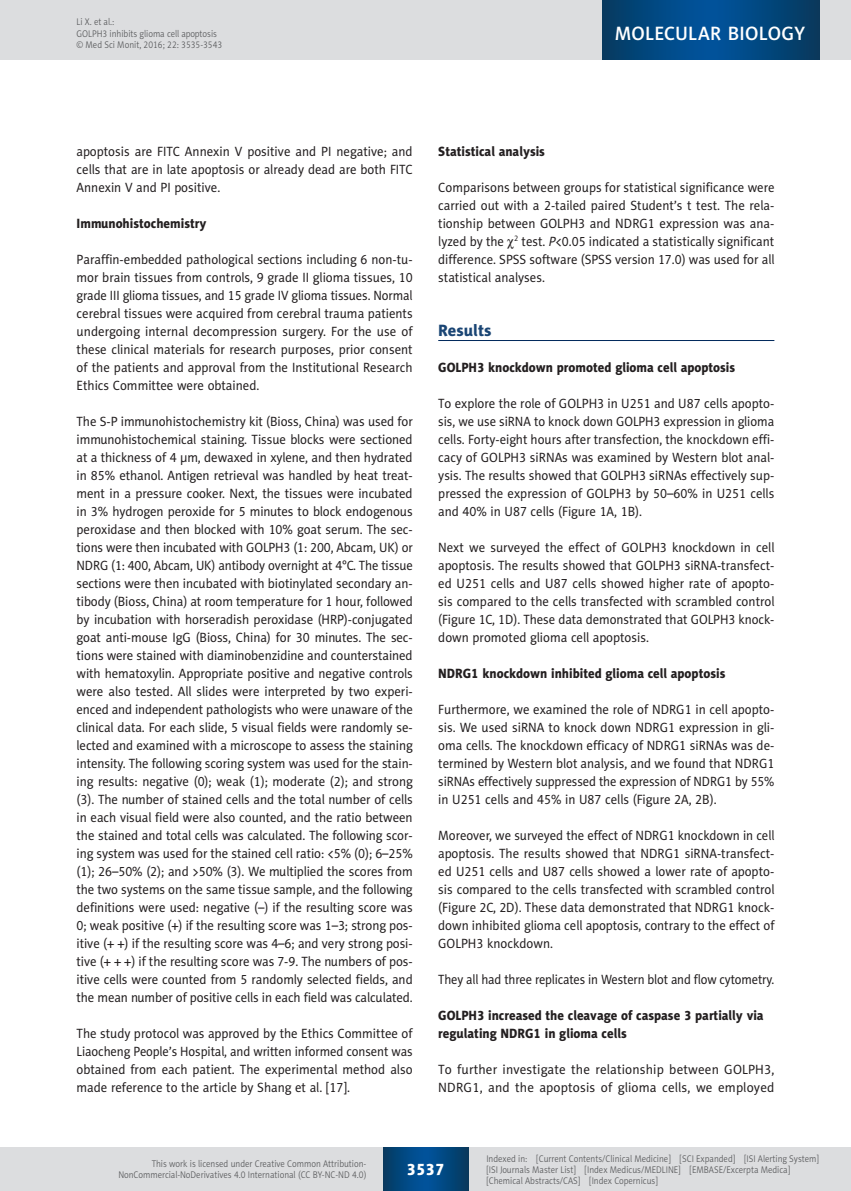
<style>
.page{position:relative;width:851px;height:1191px;background:#fff}
.page>*{position:absolute;margin:0;border:0;box-sizing:border-box;transform-origin:0 0}
.t1{font:19.5px "Naomi Sans EFN Medium";letter-spacing:.015em;color:#fff}
.MSM_Headline_1{font:16.5px "Naomi Sans EFN Heavy";color:#1a4574}
.t2{font:16.5px "Naomi Sans EFN Heavy";color:#fff}
.MSM_Body{font:13.5px/18px "Naomi Sans EFN";color:#231f20;text-align:justify;scale:.95 1}
.MSM_Body-2{font:13.5px/18px "Naomi Sans EFN";color:#231f20;text-align:justify;scale:.94 1}
.MSM_Headline_2{font:13.5px/18px "Naomi Sans EFN Heavy";color:#231f20;scale:.95 1}
.MSM_Body-3{font:13.5px/18px "Naomi Sans EFN";color:#231f20}
.MSM_Body-4{font:13.5px "Naomi Sans EFN";color:#231f20;scale:.93 1}
.MSM_pagina_zywa{font:9.75px/11.2px "Naomi Sans EFN Light";color:#57585a;scale:.9 1}
.MSM_pagina_sygnatura{font:9.75px "Naomi Sans EFN Light";color:#57585a;scale:.9 1}
.s1{font-family:"Standard Sym L"}
.s2{font-style:italic}
</style>
<div class="page">
<hr style="left:438px;top:340px;width:336px;height:1px;background:#00295c">
<div style="left:0;top:1148px;width:850px;height:43px;background:#dcdddf"></div>
<svg style="left:383px;top:1147px;width:85px;height:43px;background:#02477e"></svg>
<div style="left:0;top:0;width:850px;height:60px;background:#dcdddf"></div>
<svg style="left:602px;top:0;width:217px;height:60px;background:#02477e"></svg>
<p class="MSM_pagina_zywa" style="left:77px;top:16px;width:158px">Li X. et al.:<br>GOLPH3 inhibits glioma cell apoptosis</p>
<p class="MSM_pagina_sygnatura" style="left:77px;top:39px;width:163px">© Med Sci Monit, 2016; 22: 3535-3543</p>
<h1 class="t1" style="left:614px;top:22px;width:192px">MOLECULAR BIOLOGY</h1>
<p class="MSM_Body" style="left:77px;top:142px;width:355px">apoptosis are FITC Annexin V positive and PI negative; and cells that are in late apoptosis or already dead are both FITC Annexin V and PI positive.</p>
<p class="MSM_Headline_2" style="left:77px;top:214px;width:138px">Immunohistochemistry</p>
<p class="MSM_Body" style="left:77px;top:250px;width:355px">Paraffin-embedded pathological sections including 6 non-tu&shy;mor brain tissues from controls, 9 grade II glioma tissues, 10 grade III glioma tissues, and 15 grade IV glioma tissues. Normal cerebral tissues were acquired from cerebral trauma patients undergoing internal decompression surgery. For the use of these clinical materials for research purposes, prior consent of the patients and approval from the Institutional Research Ethics Committee were obtained.</p>
<p class="MSM_Body" style="left:77px;top:412px;width:355px">The S-P immunohistochemistry kit (Bioss, China) was used for immunohistochemical staining. Tissue blocks were sectioned at a thickness of 4 μm, dewaxed in xylene, and then hydrated in 85% ethanol. Antigen retrieval was handled by heat treat&shy;ment in a pressure cooker. Next, the tissues were incubated in 3% hydrogen peroxide for 5 minutes to block endogenous peroxidase and then blocked with 10% goat serum. The sec&shy;tions were then incubated with GOLPH3 (1: 200, Abcam, UK) or NDRG (1: 400, Abcam, UK) antibody overnight at 4°C. The tissue sections were then incubated with biotinylated secondary an&shy;tibody (Bioss, China) at room temperature for 1 hour, followed by incubation with horseradish peroxidase (HRP)-conjugated goat anti-mouse IgG (Bioss, China) for 30 minutes. The sec&shy;tions were stained with diaminobenzidine and counterstained with hematoxylin. Appropriate positive and negative controls were also tested. All slides were interpreted by two experi&shy;enced and independent pathologists who were unaware of the clinical data. For each slide, 5 visual fields were randomly se&shy;lected and examined with a microscope to assess the staining intensity. The following scoring system was used for the stain&shy;ing results: negative (0); weak (1); moderate (2); and strong (3). The number of stained cells and the total number of cells in each visual field were also counted, and the ratio between the stained and total cells was calculated. The following scor&shy;ing system was used for the stained cell ratio: &lt;5% (0); 6–25% (1); 26–50% (2); and &gt;50% (3). We multiplied the scores from the two systems on the same tissue sample, and the following definitions were used: negative (–) if the resulting score was 0; weak positive (+) if the resulting score was 1–3; strong pos&shy;itive (+ +) if the resulting score was 4–6; and very strong posi&shy;tive (+ + +) if the resulting score was 7-9. The numbers of pos&shy;itive cells were counted from 5 randomly selected fields, and the mean number of positive cells in each field was calculated.</p>
<p class="MSM_Body" style="left:77px;top:1024px;width:355px">The study protocol was approved by the Ethics Committee of Liaocheng People’s Hospital, and written informed consent was obtained from each patient. The experimental method also made reference to the article by Shang et al. [17].</p>
<p class="MSM_Headline_2" style="left:438px;top:142px;width:114px">Statistical analysis</p>
<p class="MSM_Body" style="left:438px;top:178px;width:355px">Comparisons between groups for statistical significance were carried out with a 2-tailed paired Student’s t test. The rela&shy;tionship between GOLPH3 and NDRG1 expression was ana&shy;lyzed by the <span class="s1">c</span><sup>2</sup> test. <span class="s2">P</span>&lt;0.05 indicated a statistically significant difference. SPSS software (SPSS version 17.0) was used for all statistical analyses.</p>
<p class="MSM_Headline_1" style="left:438px;top:320px;width:55px">Results</p>
<p class="MSM_Headline_2" style="left:438px;top:358px;width:314px">GOLPH3 knockdown promoted glioma cell apoptosis</p>
<p class="MSM_Body" style="left:438px;top:394px;width:355px">To explore the role of GOLPH3 in U251 and U87 cells apopto&shy;sis, we use siRNA to knock down GOLPH3 expression in glioma cells. Forty-eight hours after transfection, the knockdown effi&shy;cacy of GOLPH3 siRNAs was examined by Western blot anal&shy;ysis. The results showed that GOLPH3 siRNAs effectively sup&shy;pressed the expression of GOLPH3 by 50–60% in U251 cells and 40% in U87 cells (Figure 1A, 1B).</p>
<p class="MSM_Body" style="left:438px;top:538px;width:355px">Next we surveyed the effect of GOLPH3 knockdown in cell apoptosis. The results showed that GOLPH3 siRNA-transfect&shy;ed U251 cells and U87 cells showed higher rate of apopto&shy;sis compared to the cells transfected with scrambled control (Figure 1C, 1D). These data demonstrated that GOLPH3 knock&shy;down promoted glioma cell apoptosis.</p>
<p class="MSM_Headline_2" style="left:438px;top:664px;width:304px">NDRG1 knockdown inhibited glioma cell apoptosis</p>
<p class="MSM_Body" style="left:438px;top:700px;width:355px">Furthermore, we examined the role of NDRG1 in cell apopto&shy;sis. We used siRNA to knock down NDRG1 expression in gli&shy;oma cells. The knockdown efficacy of NDRG1 siRNAs was de&shy;termined by Western blot analysis, and we found that NDRG1 siRNAs effectively suppressed the expression of NDRG1 by 55% in U251 cells and 45% in U87 cells (Figure 2A, 2B).</p>
<p class="MSM_Body-2" style="left:438px;top:826px;width:359px">Moreover, we surveyed the effect of NDRG1 knockdown in cell apoptosis. The results showed that NDRG1 siRNA-transfect&shy;ed U251 cells and U87 cells showed a lower rate of apopto&shy;sis compared to the cells transfected with scrambled control (Figure 2C, 2D). These data demonstrated that NDRG1 knock&shy;down inhibited glioma cell apoptosis, contrary to the effect of GOLPH3 knockdown.</p>
<p class="MSM_Body-4" style="left:438px;top:971px;width:363px">They all had three replicates in Western blot and flow cytometry.</p>
<p class="MSM_Headline_2" style="left:438px;top:1006px;width:344px">GOLPH3 increased the cleavage of caspase 3 partially via regulating NDRG1 in glioma cells</p>
<p class="MSM_Body-3" style="left:438px;top:1060px;width:337px">To further investigate the relationship between GOLPH3,<br>NDRG1, and the apoptosis of glioma cells, we employed</p>
<p class="MSM_pagina_zywa" style="left:118px;top:1158px;width:277px;text-align:right">This work is licensed under Creative Common Attribution-<br>NonCommercial-NoDerivatives 4.0 International (CC BY-NC-ND 4.0)</p>
<p class="t2" style="left:406px;top:1159px;width:40px">3537</p>
<p class="MSM_pagina_zywa" style="left:486px;top:1152px;width:371px">Indexed in: [Current Contents/Clinical Medicine] [SCI Expanded] [ISI Alerting System] [ISI Journals Master List] [Index Medicus/MEDLINE] [EMBASE/Excerpta Medica] [Chemical Abstracts/CAS] [Index Copernicus]</p>
</div>
